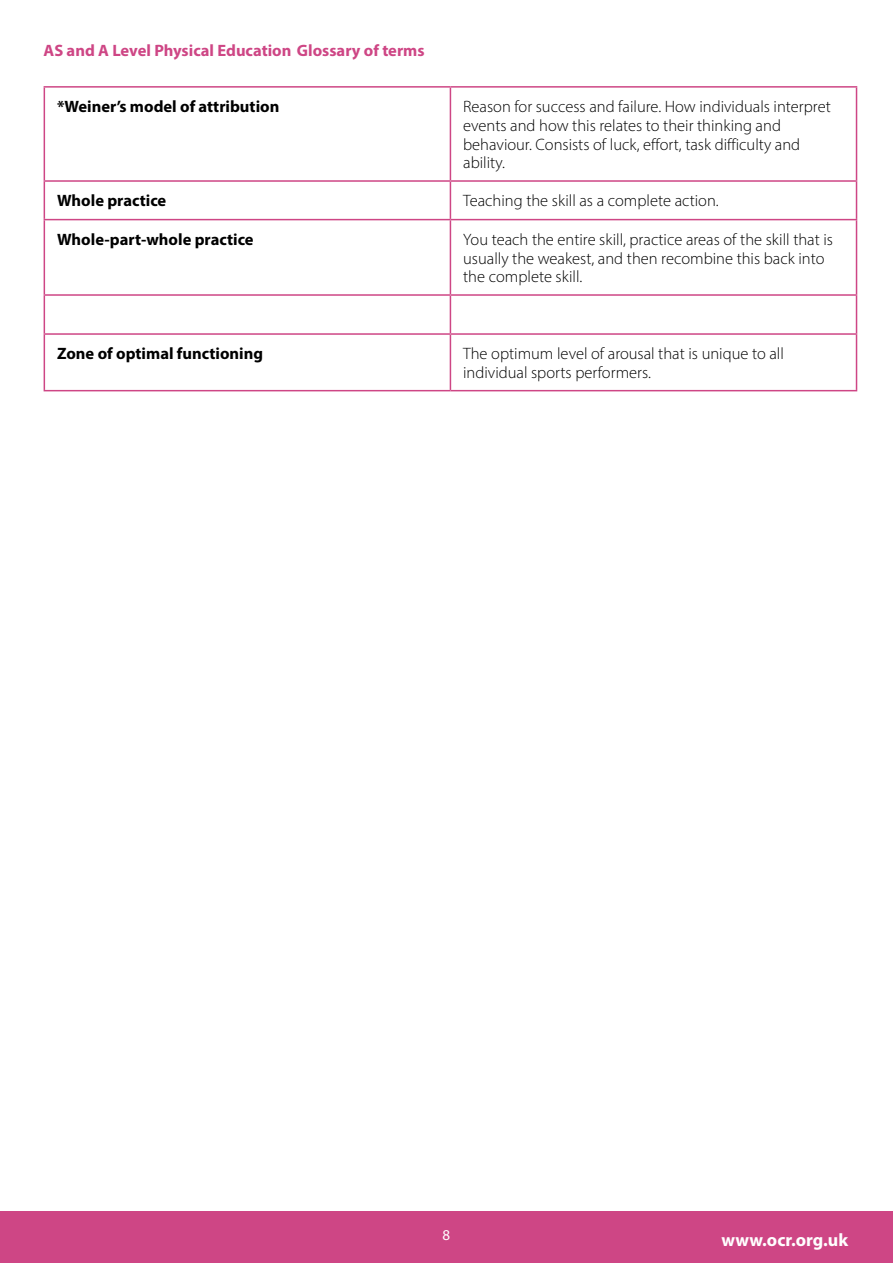
<style>
.page{position:relative;width:893px;height:1263px;background:#fff}
.page>*{position:absolute;margin:0;border:0;box-sizing:border-box;transform-origin:0 0}
.t1{font:700 18px "Myriad Pro";color:#fff}
.t2{font:300 16.5px/18.8px "Myriad Pro";color:#000}
.t3{font:700 16.5px "Myriad Pro";color:#000}
.t4{font:700 16.5px "Myriad Pro";color:#ce4685}
.t5{font:15px "Myriad Pro";color:#fff}
</style>
<div class="page">
<hr style="left:44px;top:88px;width:1px;height:92px;background:#ce4685">
<hr style="left:44px;top:182px;width:1px;height:37px;background:#ce4685">
<hr style="left:44px;top:220px;width:1px;height:74px;background:#ce4685">
<hr style="left:44px;top:296px;width:1px;height:37px;background:#ce4685">
<hr style="left:44px;top:335px;width:1px;height:55px;background:#ce4685">
<hr style="left:450px;top:88px;width:1px;height:92px;background:#ce4685">
<hr style="left:856px;top:88px;width:1px;height:92px;background:#ce4685">
<hr style="left:450px;top:182px;width:1px;height:37px;background:#ce4685">
<hr style="left:856px;top:182px;width:1px;height:37px;background:#ce4685">
<hr style="left:450px;top:220px;width:1px;height:74px;background:#ce4685">
<hr style="left:856px;top:220px;width:1px;height:74px;background:#ce4685">
<hr style="left:450px;top:296px;width:1px;height:37px;background:#ce4685">
<hr style="left:856px;top:296px;width:1px;height:37px;background:#ce4685">
<hr style="left:450px;top:335px;width:1px;height:55px;background:#ce4685">
<hr style="left:856px;top:335px;width:1px;height:55px;background:#ce4685">
<hr style="left:44px;top:86px;width:406px;height:2px;background:#ce4685">
<hr style="left:450px;top:86px;width:407px;height:2px;background:#ce4685">
<hr style="left:44px;top:180px;width:406px;height:2px;background:#ce4685">
<hr style="left:450px;top:180px;width:407px;height:2px;background:#ce4685">
<hr style="left:44px;top:219px;width:406px;height:1px;background:#ce4685">
<hr style="left:450px;top:219px;width:407px;height:1px;background:#ce4685">
<hr style="left:44px;top:294px;width:406px;height:2px;background:#ce4685">
<hr style="left:450px;top:294px;width:407px;height:2px;background:#ce4685">
<hr style="left:44px;top:333px;width:406px;height:2px;background:#ce4685">
<hr style="left:450px;top:333px;width:407px;height:2px;background:#ce4685">
<hr style="left:44px;top:390px;width:406px;height:1px;background:#ce4685">
<hr style="left:450px;top:390px;width:407px;height:1px;background:#ce4685">
<div style="left:0;top:1212px;width:893px;height:51px;background:#ce4685"></div>
<p class="t4" style="left:44px;top:40px;width:383px">AS and A Level Physical Education Glossary of terms</p>
<p class="t3" style="left:57px;top:96px;width:224px">*Weiner’s model of attribution</p>
<p class="t2" style="left:463px;top:97px;width:369px">Reason for success and failure. How individuals interpret events and how this relates to their thinking and behaviour. Consists of luck, effort, task difficulty and ability.</p>
<p class="t3" style="left:57px;top:190px;width:111px">Whole practice</p>
<p class="t2" style="left:463px;top:191px;width:257px">Teaching the skill as a complete action.</p>
<p class="t3" style="left:57px;top:228px;width:198px">Whole-part-whole practice</p>
<p class="t2" style="left:463px;top:230px;width:371px">You teach the entire skill, practice areas of the skill that is usually the weakest, and then recombine this back into the complete skill.</p>
<p class="t3" style="left:57px;top:343px;width:208px">Zone of optimal functioning</p>
<p class="t2" style="left:463px;top:344px;width:322px">The optimum level of arousal that is unique to all individual sports performers.</p>
<p class="t5" style="left:443px;top:1226px;width:9px">8</p>
<p class="t1" style="left:721px;top:1228px;width:128px">www.ocr.org.uk</p>
</div>
